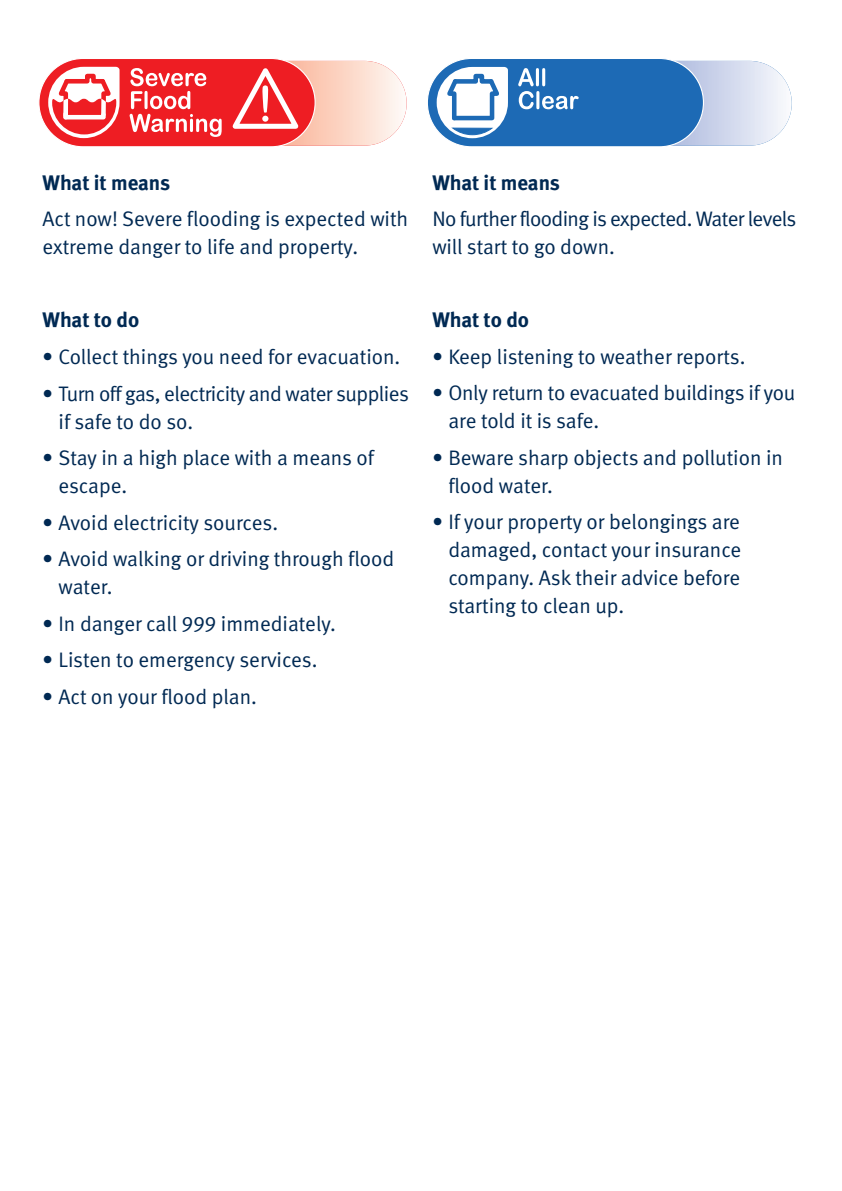
<style>
.page{position:relative;width:842px;height:1191px;background:#fff}
.page>*{position:absolute;margin:0;border:0;box-sizing:border-box;transform-origin:0 0}
.t1{font:21px/28px "EA Meta Normal Roman";letter-spacing:-.005em;color:#002953}
.t2{font:21px/28px "EA Meta Normal Roman";letter-spacing:-.03em;color:#002953}
.t3{font:21px/28px "EA Meta Normal Roman";letter-spacing:-.025em;color:#002953}
.t4{font:21px "EA Meta Bold Roman";color:#002953}
.s1{font-family:"Helvetica Neue"}
</style>
<div class="page">
<svg style="left:39px;top:58px;width:753px;height:89px"></svg>
<p class="t4" style="left:43px;top:170px;width:129px">What it means</p>
<p class="t1" style="left:43px;top:205px;width:367px">Act now! Severe flooding is expected with extreme danger to life and property.</p>
<p class="t4" style="left:43px;top:308px;width:98px">What to do</p>
<p class="t1" style="left:43px;top:342px;width:359px"><span class="s1">•</span> Collect things you need for evacuation.</p>
<p class="t3" style="left:59px;top:379px;width:352px;text-indent:-16px"><span class="s1">•</span> Turn off gas, electricity and water supplies if safe to do so.</p>
<p class="t1" style="left:59px;top:443px;width:317px;text-indent:-16px"><span class="s1">•</span> Stay in a high place with a means of escape.</p>
<p class="t1" style="left:43px;top:508px;width:237px"><span class="s1">•</span> Avoid electricity sources.</p>
<p class="t1" style="left:59px;top:544px;width:337px;text-indent:-16px"><span class="s1">•</span> Avoid walking or driving through flood water.</p>
<p class="t1" style="left:43px;top:609px;width:295px"><span class="s1">•</span> In danger call 999 immediately.</p>
<p class="t1" style="left:43px;top:645px;width:276px"><span class="s1">•</span> Listen to emergency services.</p>
<p class="t1" style="left:43px;top:682px;width:216px"><span class="s1">•</span> Act on your flood plan.</p>
<p class="t4" style="left:432px;top:170px;width:129px">What it means</p>
<p class="t2" style="left:432px;top:205px;width:366px">No further flooding is expected. Water levels will start to go down.</p>
<p class="t4" style="left:432px;top:308px;width:98px">What to do</p>
<p class="t1" style="left:432px;top:342px;width:315px"><span class="s1">•</span> Keep listening to weather reports.</p>
<p class="t1" style="left:448px;top:379px;width:348px;text-indent:-16px"><span class="s1">•</span> Only return to evacuated buildings if you are told it is safe.</p>
<p class="t1" style="left:448px;top:443px;width:336px;text-indent:-16px"><span class="s1">•</span> Beware sharp objects and pollution in flood water.</p>
<p class="t1" style="left:448px;top:508px;width:294px;text-align:justify;text-indent:-16px"><span class="s1">•</span> If your property or belongings are damaged, contact your insurance company. Ask their advice before starting to clean up.</p>
</div>
